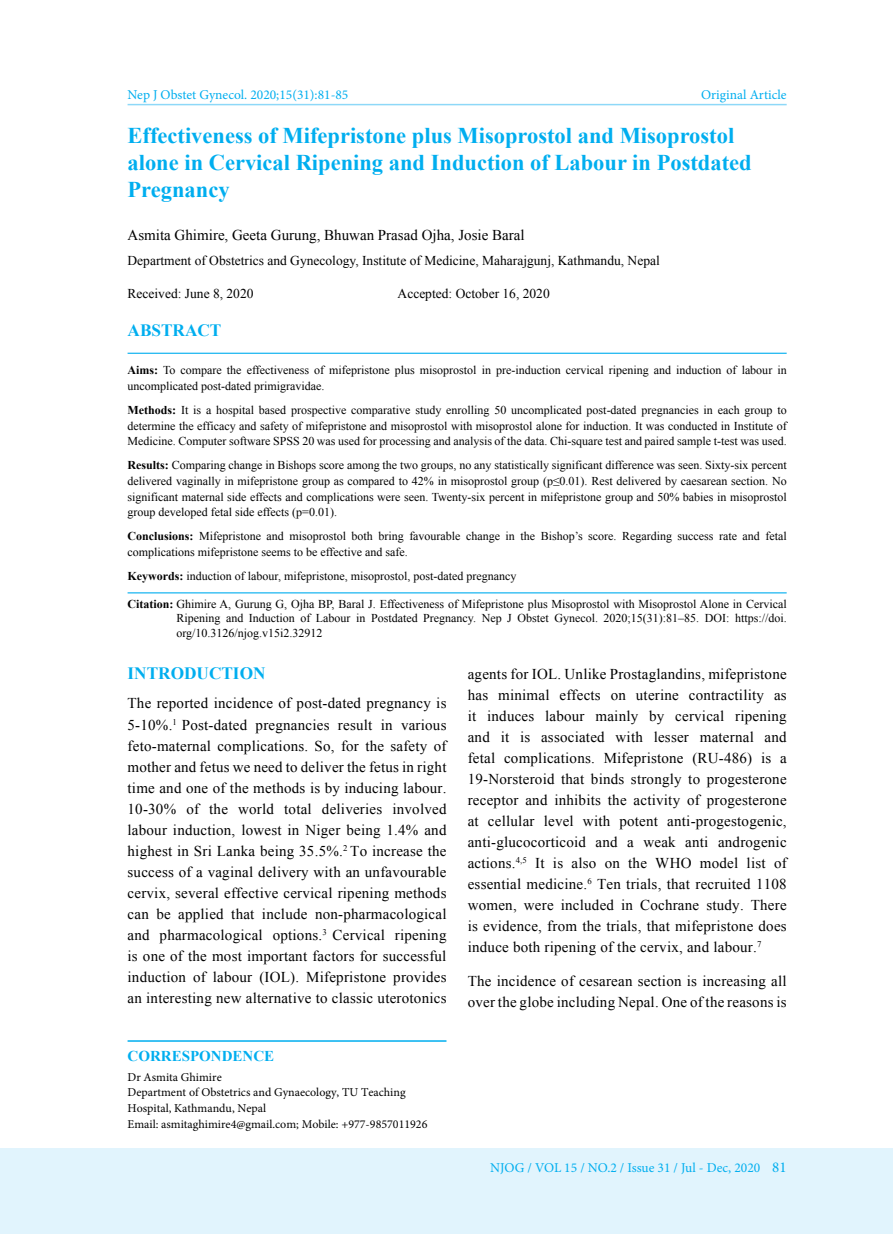
<style>
.page{position:relative;width:893px;height:1234px;background:#fff}
.page>*{position:absolute;margin:0;border:0;box-sizing:border-box;transform-origin:0 0}
.t1{font:700 22.5px/27px "Times New Roman";color:#00aeef}
.t2{font:700 17.25px "Times New Roman";color:#00aeef}
.t3{font:15px/21px "Times New Roman";letter-spacing:.015em;color:#000;text-align:justify}
.t4{font:700 15px "Times New Roman";color:#00aeef}
.t5{font:13.5px "Times New Roman";color:#000}
.t6{font:13.5px "Minion Pro";color:#00aeef}
.t7{font:12px/15.6px "Times New Roman";color:#000;text-align:justify}
.t8{font:12px/15.6px "Minion Pro";color:#000}
.s1{font-weight:700}
.s2{font-size:15px}
</style>
<div class="page">
<div style="left:0;top:1147px;width:893px;height:86px;background:#e1f4fd"></div>
<hr style="left:128px;top:104px;width:659px;height:1px;background:#8ed8f8">
<hr style="left:128px;top:1039px;width:318px;height:2px;background:#00aeef">
<hr style="left:128px;top:352px;width:659px;height:2px;background:#00aeef">
<hr style="left:128px;top:592px;width:659px;height:1px;background:#00aeef">
<p class="t6" style="left:128px;top:86px;width:222px">Nep J Obstet Gynecol. 2020;15(31):81-85</p>
<p class="t6" style="left:701px;top:86px;width:87px">Original Article</p>
<h1 class="t1" style="left:128px;top:121px;width:626px">Effectiveness of Mifepristone plus Misoprostol and Misoprostol alone in Cervical Ripening and Induction of Labour in Postdated<br>Pregnancy</h1>
<p class="t3" style="left:128px;top:225px;width:399px">Asmita Ghimire, Geeta Gurung, Bhuwan Prasad Ojha, Josie Baral</p>
<p class="t5" style="left:128px;top:251px;width:534px">Department of Obstetrics and Gynecology, Institute of Medicine, Maharajgunj, Kathmandu, Nepal</p>
<p class="t5" style="left:128px;top:284px;width:127px">Received: June 8, 2020</p>
<p class="t5" style="left:398px;top:284px;width:154px">Accepted: October 16, 2020</p>
<p class="t2" style="left:128px;top:318px;width:95px">ABSTRACT</p>
<p class="t7" style="left:128px;top:362px;width:661px"><span class="s1">Aims:</span> To compare the effectiveness of mifepristone plus misoprostol in pre-induction cervical ripening and induction of labour in uncomplicated post-dated primigravidae.</p>
<p class="t7" style="left:128px;top:402px;width:661px"><span class="s1">Methods:</span> It is a hospital based prospective comparative study enrolling 50 uncomplicated post-dated pregnancies in each group to determine the efficacy and safety of mifepristone and misoprostol with misoprostol alone for induction. It was conducted in Institute of Medicine. Computer software SPSS 20 was used for processing and analysis of the data. Chi-square test and paired sample t-test was used.</p>
<p class="t7" style="left:128px;top:457px;width:661px"><span class="s1">Results:</span> Comparing change in Bishops score among the two groups, no any statistically significant difference was seen. Sixty-six percent delivered vaginally in mifepristone group as compared to 42% in misoprostol group (p≤0.01). Rest delivered by caesarean section. No significant maternal side effects and complications were seen. Twenty-six percent in mifepristone group and 50% babies in misoprostol group developed fetal side effects (p=0.01).</p>
<p class="t7" style="left:128px;top:528px;width:661px"><span class="s1">Conclusions:</span> Mifepristone and misoprostol both bring favourable change in the Bishop’s score. Regarding success rate and fetal complications mifepristone seems to be effective and safe.</p>
<p class="t7" style="left:128px;top:568px;width:390px"><span class="s1">Keywords:</span> induction of labour, mifepristone, misoprostol, post-dated pregnancy</p>
<p class="t7" style="left:176px;top:596px;width:612px;line-height:14.4px;text-indent:-49px"><span class="s1">Citation:</span> Ghimire A, Gurung G, Ojha BP, Baral J. Effectiveness of Mifepristone plus Misoprostol with Misoprostol Alone in Cervical Ripening and Induction of Labour in Postdated Pregnancy. Nep J Obstet Gynecol. 2020;15(31):81–85. DOI: https://doi. org/10.3126/njog.v15i2.32912</p>
<p class="t2" style="left:128px;top:661px;width:139px">INTRODUCTION</p>
<p class="t3" style="left:128px;top:692px;width:320px">The reported incidence of post-dated pregnancy is 5-10%.<sup>1</sup> Post-dated pregnancies result in various feto-maternal complications. So, for the safety of mother and fetus we need to deliver the fetus in right time and one of the methods is by inducing labour.<br>10-30% of the world total deliveries involved labour induction, lowest in Niger being 1.4% and highest in Sri Lanka being 35.5%.<sup>2</sup> To increase the success of a vaginal delivery with an unfavourable cervix, several effective cervical ripening methods can be applied that include non-pharmacological and pharmacological options.<sup>3</sup> Cervical ripening is one of the most important factors for successful induction of labour (IOL). Mifepristone provides an interesting new alternative to classic uterotonics</p>
<p class="t3" style="left:468px;top:663px;width:320px">agents for IOL. Unlike Prostaglandins, mifepristone has minimal effects on uterine contractility as it induces labour mainly by cervical ripening and it is associated with lesser maternal and fetal complications. Mifepristone (RU-486) is a 19-Norsteroid that binds strongly to progesterone receptor and inhibits the activity of progesterone at cellular level with potent anti-progestogenic, anti-glucocorticoid and a weak anti androgenic actions.<sup>4,5</sup> It is also on the WHO model list of essential medicine.<sup>6</sup> Ten trials, that recruited 1108 women, were included in Cochrane study. There is evidence, from the trials, that mifepristone does induce both ripening of the cervix, and labour.<sup>7</sup></p>
<p class="t3" style="left:468px;top:969px;width:320px">The incidence of cesarean section is increasing all over the globe including Nepal. One of the reasons is</p>
<p class="t4" style="left:128px;top:1045px;width:148px">CORRESPONDENCE</p>
<p class="t8" style="left:128px;top:1068px;width:301px">Dr Asmita Ghimire<br>Department of Obstetrics and Gynaecology, TU Teaching Hospital, Kathmandu, Nepal<br>Email: asmitaghimire4@gmail.com; Mobile: +977-9857011926</p>
<p class="t6" style="left:490px;top:1158px;width:298px">NJOG / VOL 15 / NO.2 / Issue 31 / Jul - Dec, 2020 <span class="s2">81</span></p>
</div>
